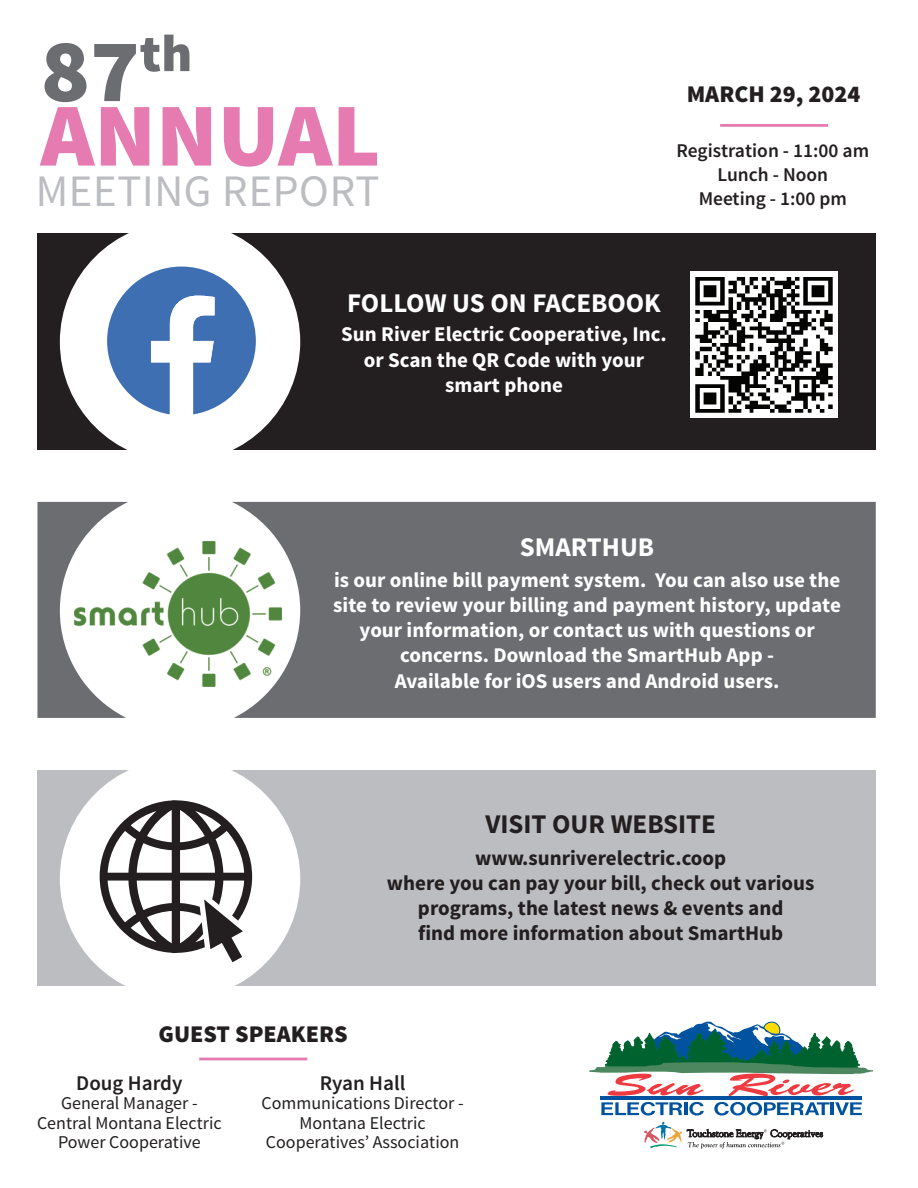
<style>
.page{position:relative;width:918px;height:1188px;background:#fff}
.page>*{position:absolute;margin:0;border:0;box-sizing:border-box;transform-origin:0 0}
.t1{font:900 90px/64.5px "Source Sans Pro";color:#e57bb1}
.t2{font:45px "Source Sans Pro";letter-spacing:.015em;color:#bcbdc0}
.t3{font:700 27px "Source Sans Pro";color:#fff}
.t4{font:700 27px "Source Sans Pro";color:#231f20}
.t5{font:900 24px "Source Sans Pro";color:#231f20}
.t6{font:700 21px/25.2px "Source Sans Pro";color:#fff;text-align:center}
.t7{font:700 21px/25.2px "Source Sans Pro";color:#231f20;text-align:center}
.t8{font:600 21px "Source Sans Pro";color:#231f20}
.t9{font:600 19.5px/24px "Source Sans Pro";color:#231f20;text-align:center}
.t10{font:18px/19.5px "Source Sans Pro";color:#231f20;text-align:center}
.s1{color:#6c6d70}
</style>
<div class="page">
<img style="left:128px;top:542px;width:104px;height:145px">
<div style="left:37px;top:770px;width:839px;height:216px;background:#bcbdc0"></div>
<div style="left:60px;top:759px;width:240px;height:240px;background:#fff;border-radius:50%"></div>
<svg style="left:37px;top:502px;width:91px;height:216px"></svg>
<svg style="left:232px;top:502px;width:644px;height:216px;fill:#6c6d70"></svg>
<div style="left:37px;top:233px;width:839px;height:216px;background:#231f20"></div>
<div style="left:60px;top:222px;width:240px;height:240px;background:#fff;border-radius:50%"></div>
<hr style="left:600px;top:1097px;width:262px;height:3px;background:#0153a0">
<svg style="left:589px;top:1021px;width:284px;height:75px"></svg>
<svg style="left:714px;top:1102px;width:148px;height:14px"></svg>
<svg style="left:601px;top:1102px;width:103px;height:14px"></svg>
<svg style="left:644px;top:1122px;width:179px;height:27px"></svg>
<hr style="left:720px;top:124px;width:108px;height:3px;background:#e57bb1">
<hr style="left:199px;top:1058px;width:108px;height:2px;background:#e57bb1">
<svg style="left:100px;top:800px;width:152px;height:162px"></svg>
<svg style="left:107px;top:267px;width:149px;height:148px"></svg>
<img style="left:691px;top:271px;width:146px;height:147px">
<h1 class="t1" style="left:41px;top:43px;width:342px"><span class="s1">87</span><sup>th<br></sup>ANNUAL</h1>
<h2 class="t2" style="left:36px;top:163px;width:345px">MEETING REPORT</h2>
<p class="t5" style="left:687px;top:79px;width:175px">MARCH 29, 2024</p>
<p class="t9" style="left:676px;top:139px;width:194px">Registration - 11:00 am<br>Lunch - Noon<br>Meeting - 1:00 pm</p>
<p class="t3" style="left:347px;top:285px;width:315px">FOLLOW US ON FACEBOOK</p>
<p class="t6" style="left:341px;top:323px;width:327px">Sun River Electric Cooperative, Inc. or Scan the QR Code with your smart phone</p>
<p class="t3" style="left:520px;top:529px;width:136px">SMARTHUB</p>
<p class="t6" style="left:333px;top:568px;width:509px">is our online bill payment system. You can also use the site to review your billing and payment history, update your information, or contact us with questions or concerns. Download the SmartHub App -<br>Available for iOS users and Android users.</p>
<p class="t4" style="left:485px;top:807px;width:232px">VISIT OUR WEBSITE</p>
<p class="t7" style="left:387px;top:846px;width:429px">www.sunriverelectric.coop<br>where you can pay your bill, check out various programs, the latest news &amp; events and<br>find more information about SmartHub</p>
<p class="t5" style="left:159px;top:1018px;width:191px">GUEST SPEAKERS</p>
<p class="t8" style="left:76px;top:1069px;width:108px">Doug Hardy</p>
<p class="t10" style="left:37px;top:1094px;width:186px">General Manager -<br>Central Montana Electric<br>Power Cooperative</p>
<p class="t8" style="left:320px;top:1069px;width:87px">Ryan Hall</p>
<p class="t10" style="left:262px;top:1094px;width:204px">Communications Director -<br>Montana Electric<br>Cooperatives’ Association</p>
</div>
